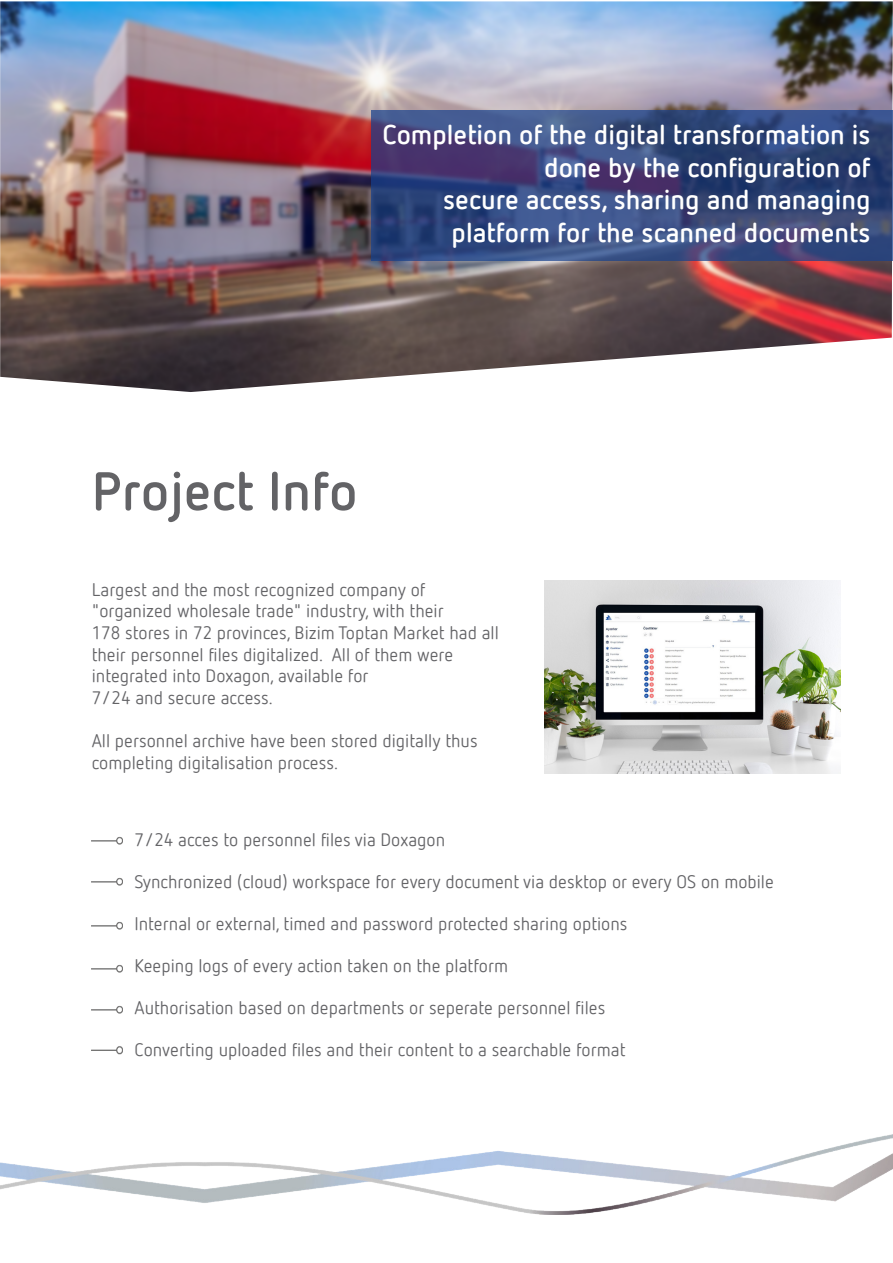
<style>
.page{position:relative;width:893px;height:1263px;background:#fff}
.page>*{position:absolute;margin:0;border:0;box-sizing:border-box;transform-origin:0 0}
.t1{font:700 54px "Netto Offc Pro";color:#636366}
.t2{font:700 27px/32.4px "Netto Offc Pro";color:#fff;text-align:right}
.t3{font:18px/21.6px "Netto Offc Pro";color:#636366}
</style>
<div class="page">
<img style="left:0;top:1px;width:893px;height:391px">
<svg style="left:372px;top:110px;width:521px;height:150px;background:#37477c"></svg>
<img style="left:1px;top:1134px;width:891px;height:80px">
<img style="left:92px;top:964px;width:31px;height:9px">
<img style="left:92px;top:1005px;width:31px;height:9px">
<img style="left:92px;top:1046px;width:31px;height:9px">
<img style="left:92px;top:921px;width:31px;height:9px">
<img style="left:91px;top:877px;width:32px;height:9px">
<img style="left:92px;top:836px;width:31px;height:9px">
<img style="left:545px;top:580px;width:296px;height:193px">
<h2 class="t2" style="left:382px;top:117px;width:490px">Completion of the digital transformation is done by the configuration of<br>secure access, sharing and managing platform for the scanned documents</h2>
<h1 class="t1" style="left:92px;top:455px;width:267px">Project Info</h1>
<p class="t3" style="left:92px;top:578px;width:409px">Largest and the most recognized company of "organized wholesale trade" industry, with their<br>178 stores in 72 provinces, Bizim Toptan Market had all their personnel files digitalized. All of them were integrated into Doxagon, available for<br>7/24 and secure access.</p>
<p class="t3" style="left:92px;top:729px;width:387px">All personnel archive have been stored digitally thus completing digitalisation process.</p>
<p class="t3" style="left:134px;top:828px;width:312px">7/24 acces to personnel files via Doxagon</p>
<p class="t3" style="left:134px;top:870px;width:641px">Synchronized (cloud) workspace for every document via desktop or every OS on mobile</p>
<p class="t3" style="left:134px;top:912px;width:495px">Internal or external, timed and password protected sharing options</p>
<p class="t3" style="left:134px;top:954px;width:375px">Keeping logs of every action taken on the platform</p>
<p class="t3" style="left:134px;top:996px;width:472px">Authorisation based on departments or seperate personnel files</p>
<p class="t3" style="left:134px;top:1038px;width:493px">Converting uploaded files and their content to a searchable format</p>
</div>
